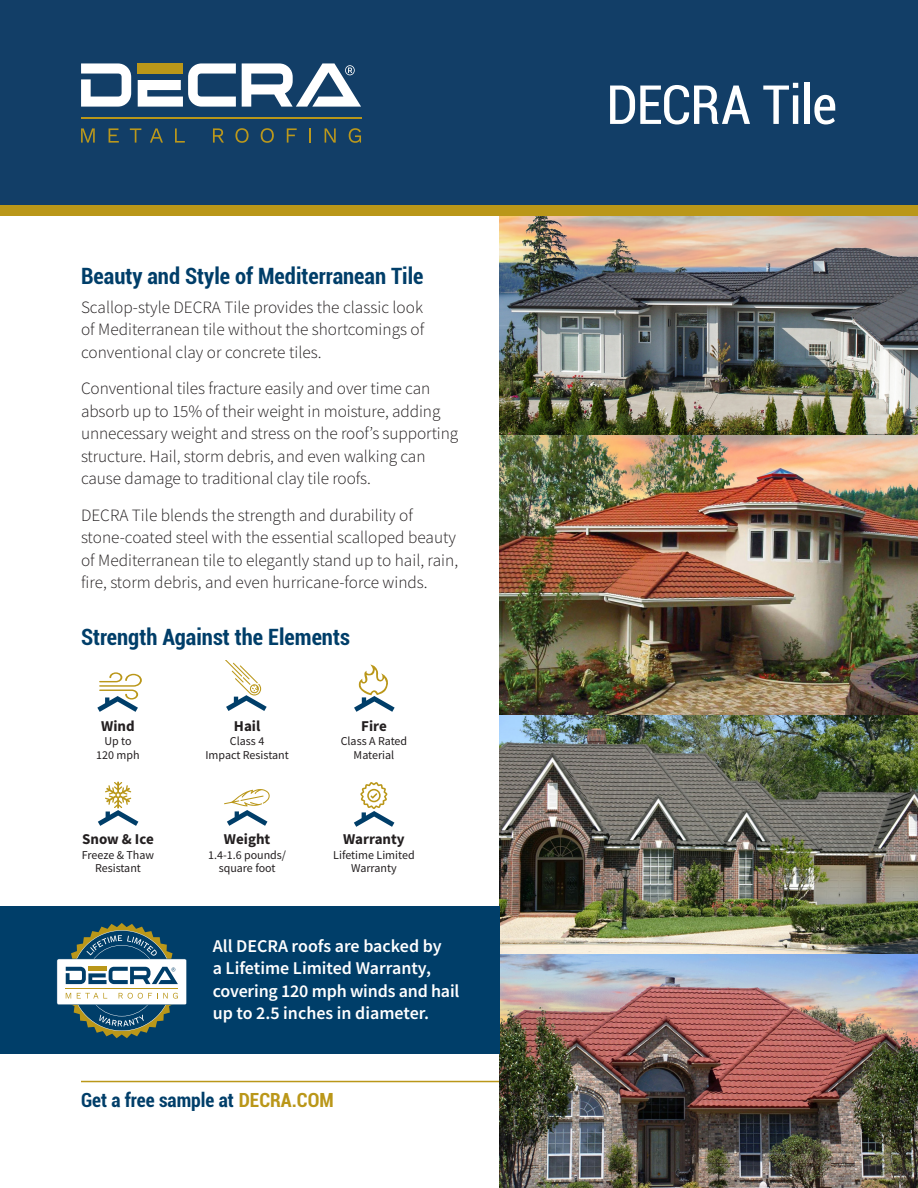
<style>
.page{position:relative;width:918px;height:1188px;background:#fff}
.page>*{position:absolute;margin:0;border:0;box-sizing:border-box;transform-origin:0 0}
.t1{font:condensed 54px "Roboto";letter-spacing:-.015em;color:#fff}
.t2{font:700 condensed 22.5px "Roboto";color:#003e69}
.t3{font:700 condensed 19.5px "Roboto";color:#003e69}
.t4{font:600 18px/22.5px "Source Sans Pro";color:#fff}
.t5{font:300 17.25px/22.5px "Source Sans Pro";letter-spacing:-.005em;color:#231f20}
.t6{font:700 15px "Source Sans Pro";color:#231f20}
.t7{font:12px/13.5px "Source Sans Pro";color:#231f20;text-align:center}
.s1{color:#ba9719}
</style>
<div class="page">
<hr style="left:81px;top:1081px;width:449px;height:1px;background:#ba9719">
<img style="left:500px;top:216px;width:418px;height:972px">
<div style="left:0;top:906px;width:500px;height:147px;background:#003e69"></div>
<svg style="left:57px;top:923px;width:130px;height:115px"></svg>
<div style="left:0;top:0;width:918px;height:209px;background:#123e67"></div>
<svg style="left:81px;top:63px;width:50px;height:44px"></svg>
<svg style="left:138px;top:63px;width:98px;height:44px"></svg>
<svg style="left:242px;top:63px;width:119px;height:44px"></svg>
<svg style="left:81px;top:128px;width:14px;height:15px"></svg>
<svg style="left:109px;top:128px;width:10px;height:15px"></svg>
<svg style="left:130px;top:128px;width:11px;height:15px"></svg>
<svg style="left:150px;top:128px;width:13px;height:15px"></svg>
<svg style="left:175px;top:128px;width:10px;height:15px"></svg>
<svg style="left:213px;top:128px;width:11px;height:15px"></svg>
<svg style="left:235px;top:128px;width:14px;height:15px"></svg>
<svg style="left:261px;top:128px;width:13px;height:15px"></svg>
<svg style="left:287px;top:128px;width:10px;height:15px"></svg>
<svg style="left:309px;top:128px;width:2px;height:15px"></svg>
<svg style="left:325px;top:128px;width:11px;height:15px"></svg>
<svg style="left:349px;top:128px;width:12px;height:15px"></svg>
<hr style="left:81px;top:117px;width:280px;height:1px;background:#ba9719">
<div style="left:0;top:206px;width:918px;height:10px;background:#ba9719"></div>
<svg style="left:97px;top:672px;width:45px;height:40px"></svg>
<svg style="left:354px;top:782px;width:40px;height:45px"></svg>
<svg style="left:98px;top:782px;width:40px;height:44px"></svg>
<svg style="left:224px;top:789px;width:46px;height:37px"></svg>
<svg style="left:226px;top:661px;width:41px;height:50px"></svg>
<svg style="left:354px;top:665px;width:41px;height:47px"></svg>
<p class="t2" style="left:81px;top:260px;width:344px">Beauty and Style of Mediterranean Tile</p>
<p class="t5" style="left:81px;top:296px;width:345px;text-align:justify">Scallop-style DECRA Tile provides the classic look of Mediterranean tile without the shortcomings of conventional clay or concrete tiles.</p>
<p class="t5" style="left:81px;top:377px;width:379px">Conventional tiles fracture easily and over time can absorb up to 15% of their weight in moisture, adding unnecessary weight and stress on the roof’s supporting structure. Hail, storm debris, and even walking can cause damage to traditional clay tile roofs.</p>
<p class="t5" style="left:81px;top:504px;width:379px">DECRA Tile blends the strength and durability of stone-coated steel with the essential scalloped beauty of Mediterranean tile to elegantly stand up to hail, rain, fire, storm debris, and even hurricane-force winds.</p>
<p class="t2" style="left:81px;top:621px;width:270px">Strength Against the Elements</p>
<p class="t6" style="left:101px;top:716px;width:35px">Wind</p>
<p class="t7" style="left:96px;top:734px;width:45px">Up to<br>120 mph</p>
<p class="t6" style="left:82px;top:829px;width:73px">Snow &amp; Ice</p>
<p class="t7" style="left:82px;top:848px;width:74px">Freeze &amp; Thaw<br>Resistant</p>
<p class="t6" style="left:234px;top:716px;width:28px">Hail</p>
<p class="t7" style="left:230px;top:734px;width:36px">Class 4</p>
<p class="t7" style="left:205px;top:748px;width:85px">Impact Resistant</p>
<p class="t6" style="left:224px;top:829px;width:48px">Weight</p>
<p class="t7" style="left:208px;top:848px;width:80px">1.4-1.6 pounds/ square foot</p>
<p class="t6" style="left:361px;top:716px;width:27px">Fire</p>
<p class="t7" style="left:341px;top:734px;width:68px">Class A Rated<br>Material</p>
<p class="t6" style="left:343px;top:829px;width:63px">Warranty</p>
<p class="t7" style="left:333px;top:848px;width:83px">Lifetime Limited</p>
<p class="t7" style="left:351px;top:861px;width:47px">Warranty</p>
<p class="t4" style="left:213px;top:934px;width:248px">All DECRA roofs are backed by<br>a Lifetime Limited Warranty, covering 120 mph winds and hail up to 2.5 inches in diameter.</p>
<p class="t3" style="left:81px;top:1086px;width:254px">Get a free sample at <span class="s1">DECRA.COM</span></p>
<p class="t1" style="left:606px;top:67px;width:232px">DECRA Tile</p>
</div>
